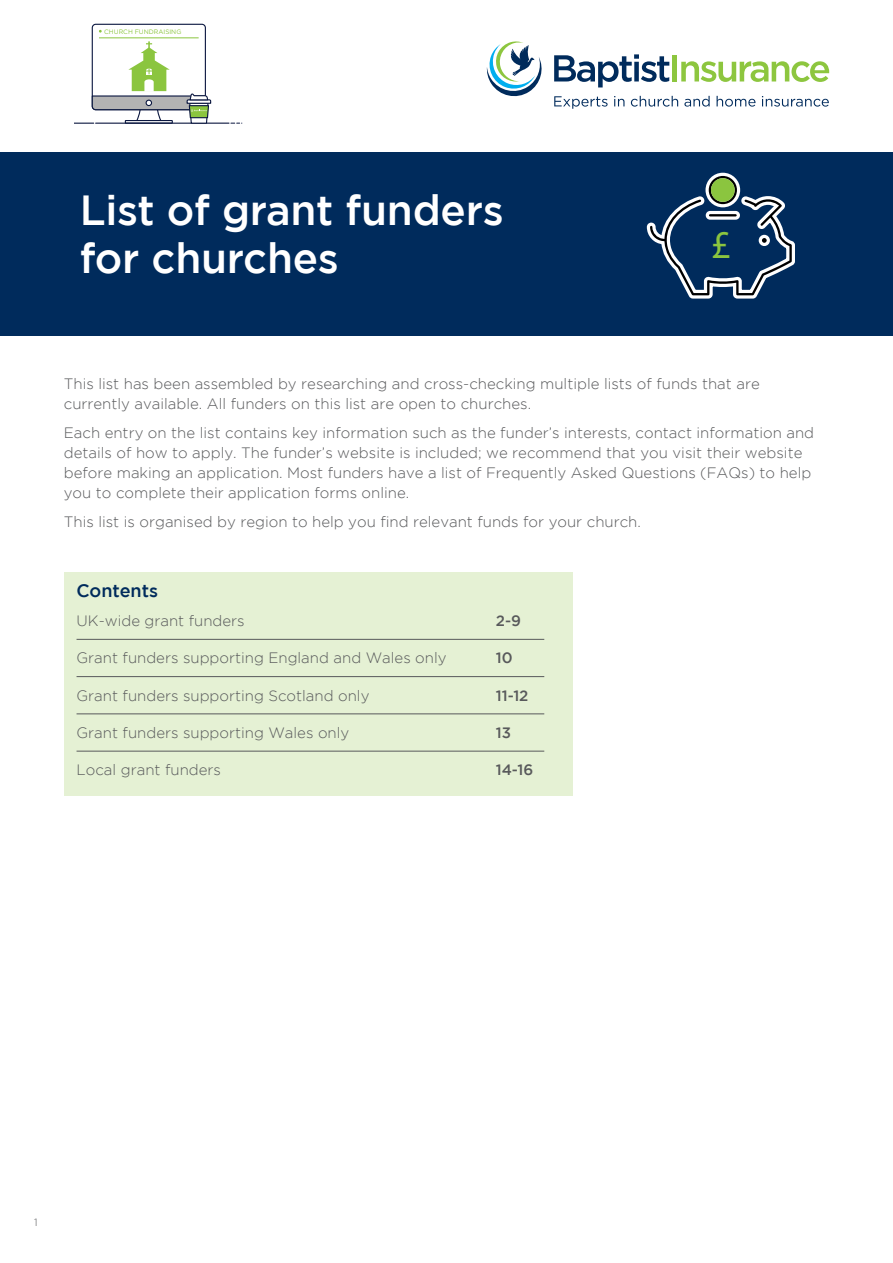
<style>
.page{position:relative;width:893px;height:1263px;background:#fff}
.page>*{position:absolute;margin:0;border:0;box-sizing:border-box;transform-origin:0 0}
.t1{font:42px/48px "Gotham HTF Medium 2";letter-spacing:-.005em;color:#fff}
.t2{font:500 39.6px "Gotham HTF";color:#8bc53f}
.t3{font:18px "Gotham HTF Medium 2";color:#002b5c}
.t4{font:300 15px/20.2px "Gotham HTF";color:#58595b}
.t5{font:15px "Gotham HTF Medium 2";color:#58595b}
.t6{font:300 10.5px "Gotham HTF";color:#58595b}
.t7{font:6.45px "Gotham";color:#8bc53f}
</style>
<div class="page">
<div style="left:64px;top:572px;width:509px;height:224px;background:#e5f1d4"></div>
<div style="left:0;top:152px;width:893px;height:184px;background:#002b5c"></div>
<hr style="left:77px;top:639px;width:467px;height:1px;background:#58595b">
<hr style="left:77px;top:676px;width:467px;height:1px;background:#58595b">
<hr style="left:77px;top:713px;width:467px;height:1px;background:#58595b">
<hr style="left:77px;top:751px;width:467px;height:1px;background:#58595b">
<div style="left:92px;top:24px;width:114px;height:86px;border:1px solid #0a163f;border-radius:3px"></div>
<svg style="left:74px;top:41px;width:168px;height:83px"></svg>
<hr style="left:99px;top:38px;width:100px;height:1px;background:#8bc53f">
<svg style="left:646px;top:172px;width:149px;height:127px"></svg>
<div style="left:711px;top:178px;width:24px;height:24px;background:#8bc53f;border-radius:50%"></div>
<svg style="left:487px;top:41px;width:55px;height:56px"></svg>
<svg style="left:554px;top:54px;width:115px;height:33px"></svg>
<div style="left:672px;top:55px;width:5px;height:26px;background:#8dc63f"></div>
<svg style="left:681px;top:61px;width:148px;height:21px"></svg>
<svg style="left:554px;top:96px;width:54px;height:13px"></svg>
<svg style="left:614px;top:96px;width:10px;height:10px"></svg>
<svg style="left:631px;top:96px;width:47px;height:11px"></svg>
<svg style="left:684px;top:96px;width:26px;height:11px"></svg>
<svg style="left:717px;top:96px;width:38px;height:11px"></svg>
<svg style="left:762px;top:96px;width:67px;height:11px"></svg>
<p class="t7" style="left:104px;top:28px;width:79px">CHURCH FUNDRAISING</p>
<h1 class="t1" style="left:80px;top:185px;width:426px">List of grant funders for churches</h1>
<h2 class="t2" style="left:711px;top:220px;width:22px">£</h2>
<p class="t4" style="left:64px;top:373px;width:697px">This list has been assembled by researching and cross-checking multiple lists of funds that are currently available. All funders on this list are open to churches.</p>
<p class="t4" style="left:64px;top:422px;width:752px">Each entry on the list contains key information such as the funder’s interests, contact information and details of how to apply. The funder’s website is included; we recommend that you visit their website before making an application. Most funders have a list of Frequently Asked Questions (FAQs) to help you to complete their application forms online.</p>
<p class="t4" style="left:64px;top:511px;width:579px">This list is organised by region to help you find relevant funds for your church.</p>
<p class="t3" style="left:77px;top:581px;width:83px">Contents</p>
<p class="t4" style="left:77px;top:611px;width:170px">UK-wide grant funders</p>
<p class="t5" style="left:496px;top:612px;width:27px">2-9</p>
<p class="t4" style="left:77px;top:648px;width:372px">Grant funders supporting England and Wales only</p>
<p class="t5" style="left:496px;top:650px;width:18px">10</p>
<p class="t4" style="left:77px;top:685px;width:294px">Grant funders supporting Scotland only</p>
<p class="t5" style="left:496px;top:687px;width:34px">11-12</p>
<p class="t4" style="left:77px;top:722px;width:274px">Grant funders supporting Wales only</p>
<p class="t5" style="left:496px;top:724px;width:17px">13</p>
<p class="t4" style="left:77px;top:760px;width:146px">Local grant funders</p>
<p class="t5" style="left:496px;top:761px;width:39px">14-16</p>
<p class="t6" style="left:34px;top:1217px;width:5px">1</p>
</div>
